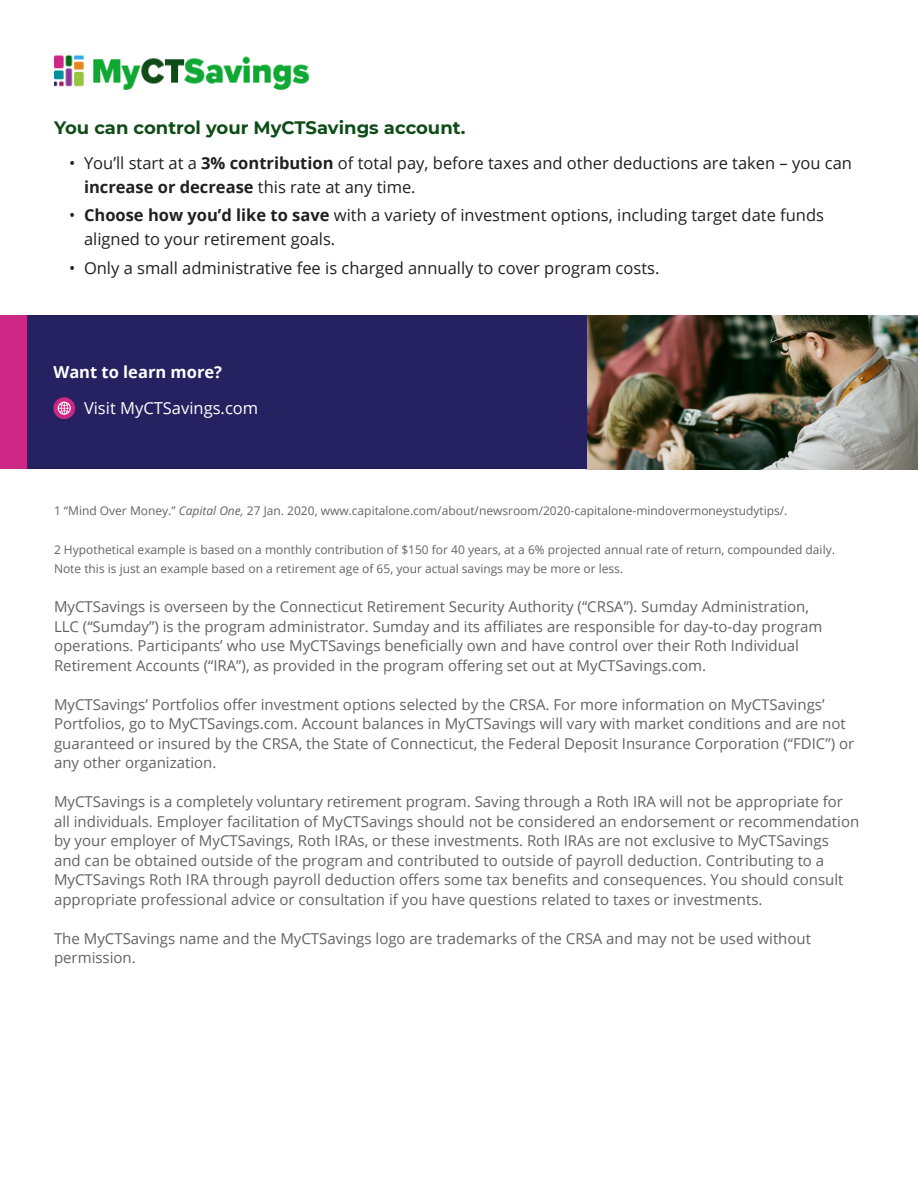
<style>
.page{position:relative;width:918px;height:1188px;background:#fff}
.page>*{position:absolute;margin:0;border:0;box-sizing:border-box;transform-origin:0 0}
.Subhead{font:700 18px "Montserrat";color:#0e4c17}
.t1{font:16.5px/24px "Open Sans";color:#231f20}
.Body{font:16.5px "Open Sans";color:#fff}
.Body-2{font:700 16.5px "Open Sans";color:#fff}
.Body-3{font:15px/19.5px "Open Sans";color:#636366}
.Body-4{font:12px/19.5px "Open Sans";color:#636366}
.s1{font-weight:700}
.s2{font-style:italic}
</style>
<div class="page">
<img style="left:587px;top:315px;width:331px;height:154px">
<img style="left:54px;top:54px;width:256px;height:36px">
<div style="left:0;top:315px;width:587px;height:154px;background:#262261"></div>
<svg style="left:53px;top:397px;width:22px;height:22px"></svg>
<div style="left:0;top:315px;width:26px;height:154px;background:#ce2887"></div>
<p class="Subhead" style="left:54px;top:115px;width:413px">You can control your MyCTSavings account.</p>
<p class="t1" style="left:84px;top:150px;width:770px;text-indent:-15px">• You’ll start at a <span class="s1">3% contribution</span> of total pay, before taxes and other deductions are taken – you can <span class="s1">increase or decrease</span> this rate at any time.</p>
<p class="t1" style="left:84px;top:203px;width:742px;text-indent:-15px">• <span class="s1">Choose how you’d like to save</span> with a variety of investment options, including target date funds aligned to your retirement goals.</p>
<p class="t1" style="left:69px;top:255px;width:592px">• Only a small administrative fee is charged annually to cover program costs.</p>
<p class="Body-2" style="left:53px;top:360px;width:170px">Want to learn more?</p>
<p class="Body" style="left:84px;top:397px;width:176px">Visit MyCTSavings.com</p>
<p class="Body-4" style="left:54px;top:501px;width:735px">1 “Mind Over Money.” <span class="s2">Capital One,</span> 27 Jan. 2020, www.capitalone.com/about/newsroom/2020-capitalone-mindovermoneystudytips/.</p>
<p class="Body-4" style="left:54px;top:540px;width:782px">2 Hypothetical example is based on a monthly contribution of $150 for 40 years, at a 6% projected annual rate of return, compounded daily.<br>Note this is just an example based on a retirement age of 65, your actual savings may be more or less.</p>
<p class="Body-3" style="left:54px;top:597px;width:770px">MyCTSavings is overseen by the Connecticut Retirement Security Authority (“CRSA”). Sumday Administration, LLC (“Sumday”) is the program administrator. Sumday and its affiliates are responsible for day-to-day program operations. Participants’ who use MyCTSavings beneficially own and have control over their Roth Individual Retirement Accounts (“IRA”), as provided in the program offering set out at MyCTSavings.com.</p>
<p class="Body-3" style="left:54px;top:694px;width:802px">MyCTSavings’ Portfolios offer investment options selected by the CRSA. For more information on MyCTSavings’ Portfolios, go to MyCTSavings.com. Account balances in MyCTSavings will vary with market conditions and are not guaranteed or insured by the CRSA, the State of Connecticut, the Federal Deposit Insurance Corporation (“FDIC”) or any other organization.</p>
<p class="Body-3" style="left:54px;top:792px;width:807px">MyCTSavings is a completely voluntary retirement program. Saving through a Roth IRA will not be appropriate for all individuals. Employer facilitation of MyCTSavings should not be considered an endorsement or recommendation by your employer of MyCTSavings, Roth IRAs, or these investments. Roth IRAs are not exclusive to MyCTSavings and can be obtained outside of the program and contributed to outside of payroll deduction. Contributing to a MyCTSavings Roth IRA through payroll deduction offers some tax benefits and consequences. You should consult appropriate professional advice or consultation if you have questions related to taxes or investments.</p>
<p class="Body-3" style="left:54px;top:928px;width:759px">The MyCTSavings name and the MyCTSavings logo are trademarks of the CRSA and may not be used without permission.</p>
</div>
